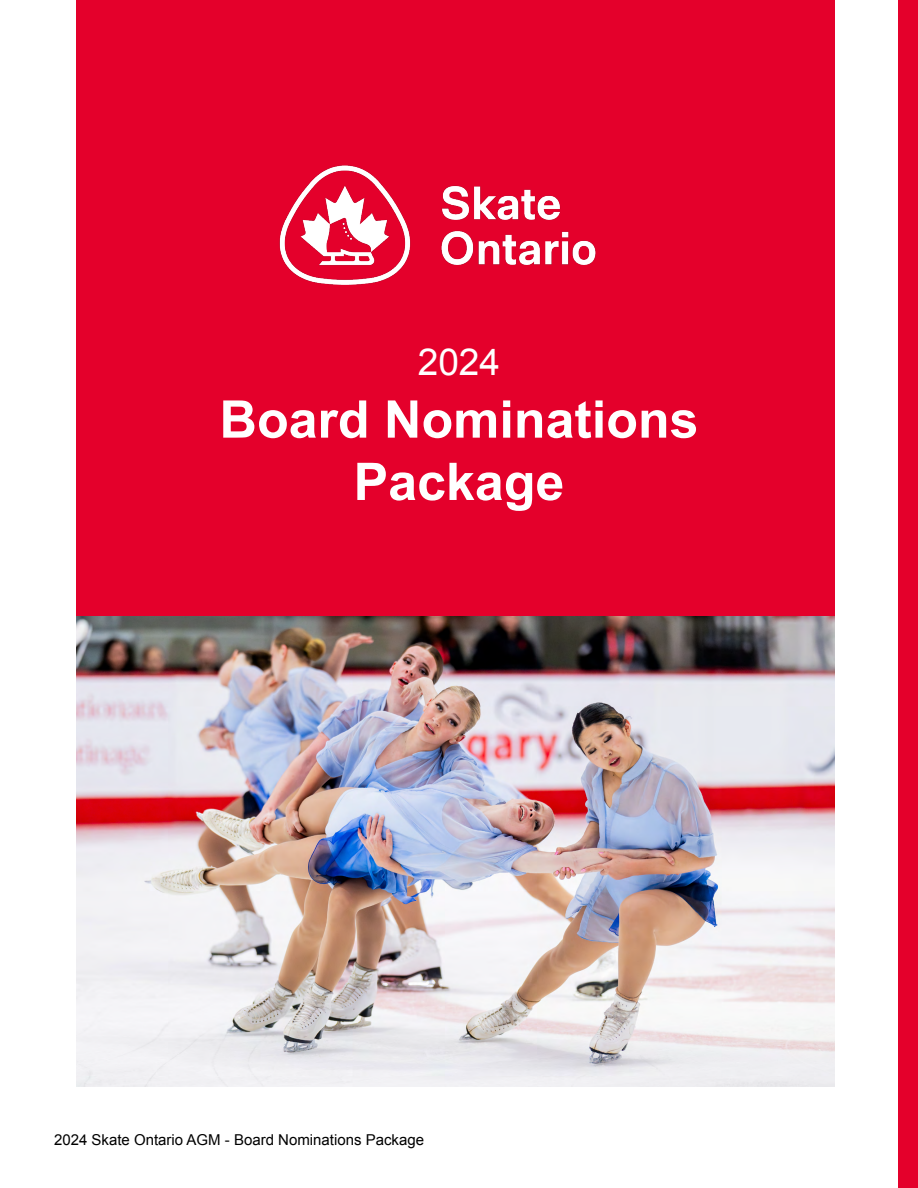
<style>
.page{position:relative;width:918px;height:1188px;background:#fff}
.page>*{position:absolute;margin:0;border:0;box-sizing:border-box;transform-origin:0 0}
.t1{font:700 51.9px "Arial";color:#fff}
.t2{font:37.05px "Arial";color:#fff}
.t3{font:15px "Arial";color:#000}
</style>
<div class="page">
<div style="left:899px;top:0;width:19px;height:1188px;background:#e4002b"></div>
<div style="left:76px;top:0;width:759px;height:616px;background:#e4002b"></div>
<img style="left:279px;top:165px;width:317px;height:120px">
<img style="left:76px;top:616px;width:759px;height:471px">
<p class="t2" style="left:418px;top:338px;width:84px">2024</p>
<p class="t1" style="left:219px;top:385px;width:481px">Board Nominations</p>
<p class="t1" style="left:354px;top:448px;width:212px">Package</p>
<p class="t3" style="left:54px;top:1130px;width:372px">2024 Skate Ontario AGM - Board Nominations Package</p>
</div>
